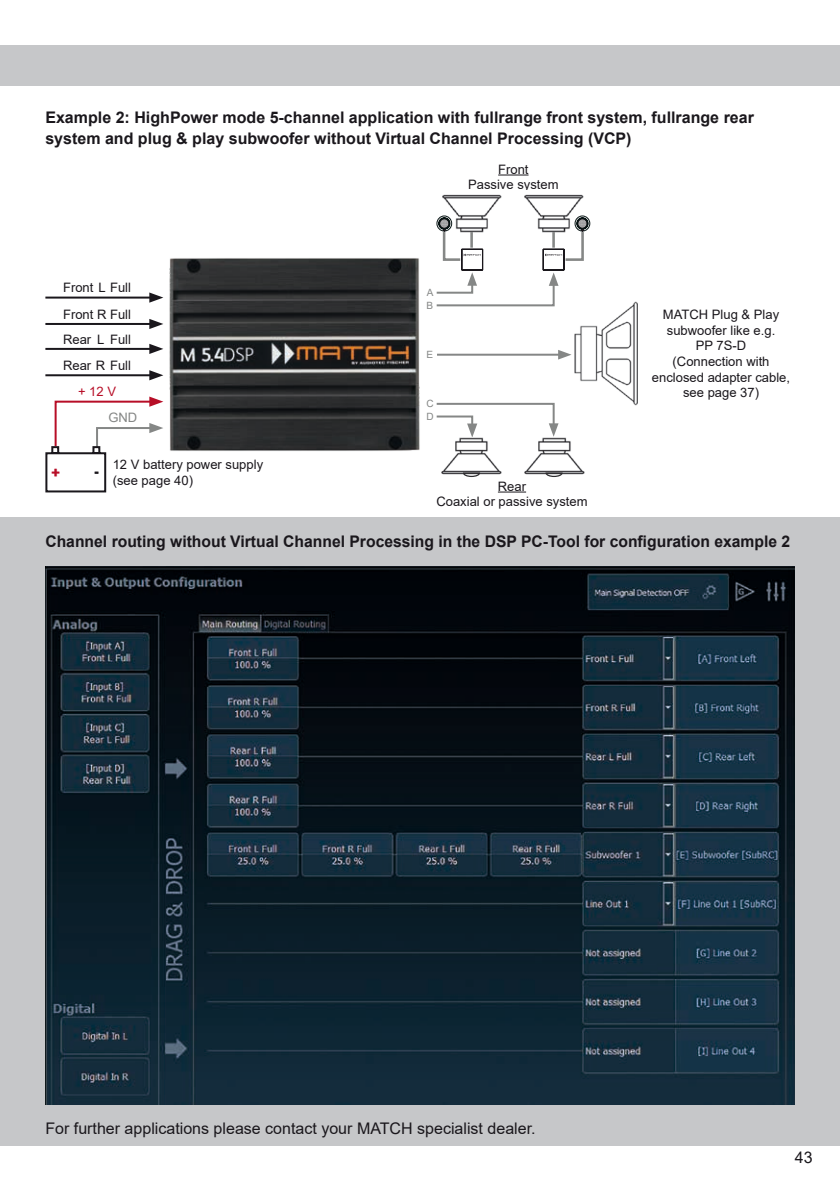
<style>
.page{position:relative;width:840px;height:1191px;background:#fff}
.page>*{position:absolute;margin:0;border:0;box-sizing:border-box;transform-origin:0 0}
.t1{font:700 16px/21px "Arial";color:#1a171c}
.t2{font:16px "Arial";color:#1a171c}
.t3{font:13px/15.6px "Arial";color:#1a171c}
.t4{font:13px "Arial";color:#b70e27}
.t5{font:13px "Arial";color:#858786}
.t6{font:10px/12.4px "Arial";color:#858786}
</style>
<div class="page">
<div style="left:0;top:45px;width:839px;height:41px;background:#c6c7c9"></div>
<div style="left:0;top:517px;width:839px;height:628px;background:#c6c7c9"></div>
<img style="left:45px;top:566px;width:749px;height:538px">
<hr style="left:45px;top:296px;width:107px;height:2px;background:#1a171c">
<svg style="left:149px;top:292px;width:14px;height:11px"></svg>
<hr style="left:45px;top:323px;width:107px;height:2px;background:#1a171c">
<svg style="left:149px;top:319px;width:14px;height:10px"></svg>
<hr style="left:45px;top:348px;width:107px;height:2px;background:#1a171c">
<svg style="left:149px;top:344px;width:14px;height:10px"></svg>
<hr style="left:45px;top:374px;width:107px;height:2px;background:#1a171c">
<svg style="left:149px;top:370px;width:14px;height:10px"></svg>
<hr style="left:437px;top:354px;width:124px;height:2px;background:#858786">
<svg style="left:558px;top:350px;width:13px;height:9px"></svg>
<img style="left:163px;top:258px;width:257px;height:193px">
<svg style="left:436px;top:402px;width:122px;height:35px"></svg>
<img style="left:524px;top:437px;width:60px;height:38px">
<svg style="left:544px;top:472px;width:19px;height:5px"></svg>
<img style="left:441px;top:437px;width:60px;height:38px">
<svg style="left:462px;top:472px;width:18px;height:5px"></svg>
<svg style="left:498px;top:491px;width:28px;height:1px"></svg>
<hr style="left:498px;top:174px;width:30px;height:1px;background:#1a171c">
<img style="left:442px;top:194px;width:59px;height:21px">
<img style="left:524px;top:194px;width:59px;height:21px">
<svg style="left:436px;top:215px;width:154px;height:92px"></svg>
<img style="left:574px;top:302px;width:62px;height:103px">
<svg style="left:45px;top:396px;width:118px;height:97px"></svg>
<p class="t1" style="left:45px;top:107px;width:709px">Example 2: HighPower mode 5-channel application with fullrange front system, fullrange rear system and plug &amp; play subwoofer without Virtual Channel Processing (VCP)</p>
<p class="t3" style="left:63px;top:275px;width:69px;line-height:26.4px">Front L Full<br>Front R Full</p>
<p class="t3" style="left:63px;top:326px;width:69px;line-height:26.4px">Rear L Full<br>Rear R Full</p>
<p class="t3" style="left:468px;top:161px;width:92px;text-align:center">Front<br>Passive system</p>
<p class="t6" style="left:426px;top:286px;width:8px">A<br>B</p>
<p class="t6" style="left:426px;top:348px;width:8px">E</p>
<p class="t3" style="left:651px;top:307px;width:140px;text-align:center">MATCH Plug &amp; Play subwoofer like e.g.<br>PP 7S-D<br>(Connection with enclosed adapter cable,</p>
<p class="t4" style="left:78px;top:382px;width:39px">+ 12 V</p>
<p class="t3" style="left:682px;top:385px;width:77px">see page 37)</p>
<p class="t5" style="left:108px;top:409px;width:30px">GND</p>
<p class="t6" style="left:426px;top:397px;width:9px">C<br>D</p>
<p class="t3" style="left:113px;top:456px;width:152px">12 V battery power supply (see page 40)</p>
<p class="t3" style="left:436px;top:478px;width:152px;text-align:center">Rear<br>Coaxial or passive system</p>
<p class="t1" style="left:45px;top:531px;width:746px">Channel routing without Virtual Channel Processing in the DSP PC-Tool for configuration example 2</p>
<p class="t2" style="left:45px;top:1117px;width:491px">For further applications please contact your MATCH specialist dealer.</p>
<p class="t2" style="left:794px;top:1146px;width:19px">43</p>
</div>
